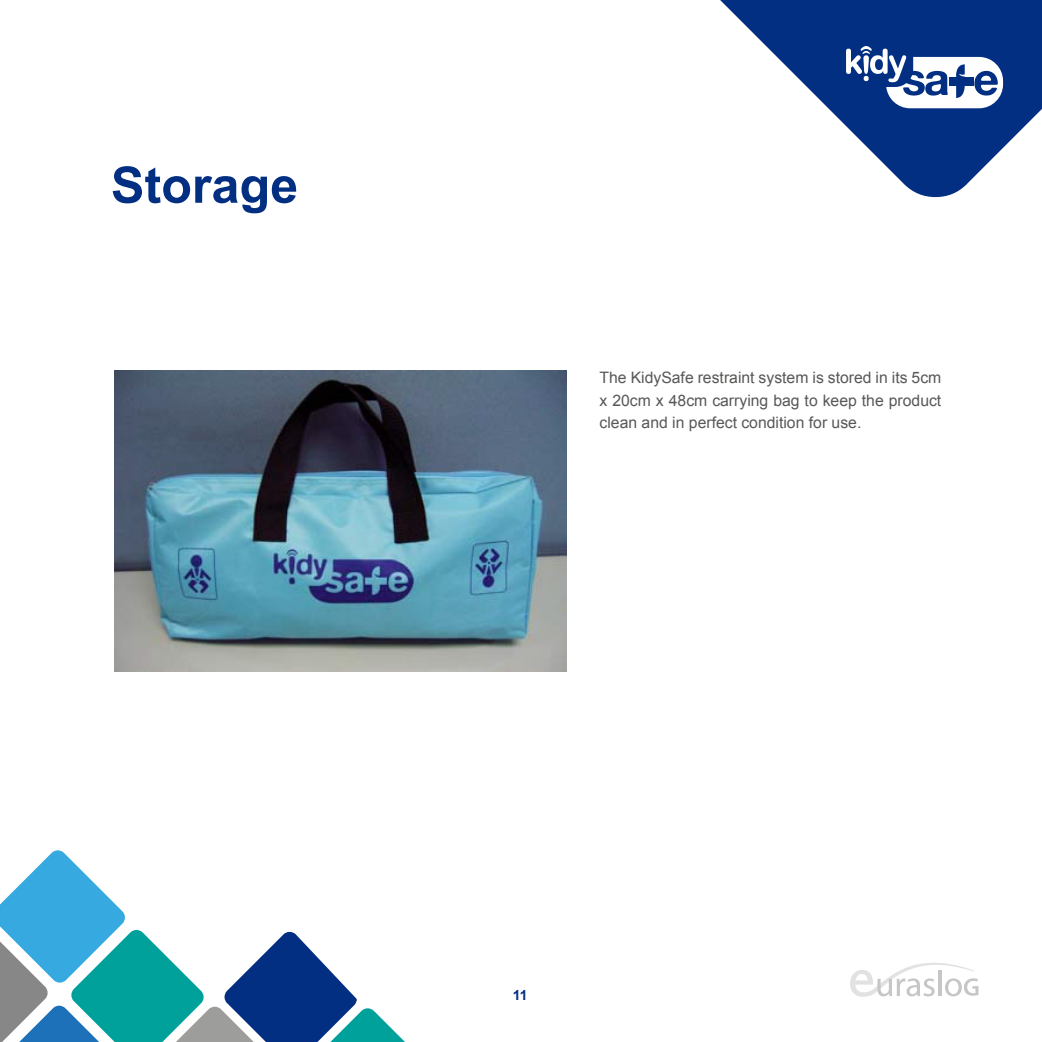
<style>
.page{position:relative;width:1042px;height:1042px;background:#fff}
.page>*{position:absolute;margin:0;border:0;box-sizing:border-box;transform-origin:0 0}
.t1{font:700 50.23px "Arial";color:#022f82}
.t2{font:15.75px/22.8px "Arial";color:#585857;text-align:justify}
.t3{font:700 14px "Arial";color:#022f82}
</style>
<div class="page">
<svg style="left:850px;top:963px;width:128px;height:34px"></svg>
<svg style="left:0;top:850px;width:405px;height:192px"></svg>
<svg style="left:720px;top:0;width:322px;height:197px;fill:#022f82"></svg>
<svg style="left:846px;top:46px;width:157px;height:62px"></svg>
<img style="left:114px;top:370px;width:452px;height:301px">
<h1 class="t1" style="left:111px;top:152px;width:189px">Storage</h1>
<p class="t2" style="left:599px;top:366px;width:343px">The KidySafe restraint system is stored in its 5cm x 20cm x 48cm carrying bag to keep the product clean and in perfect condition for use.</p>
<p class="t3" style="left:513px;top:985px;width:16px">11</p>
</div>
